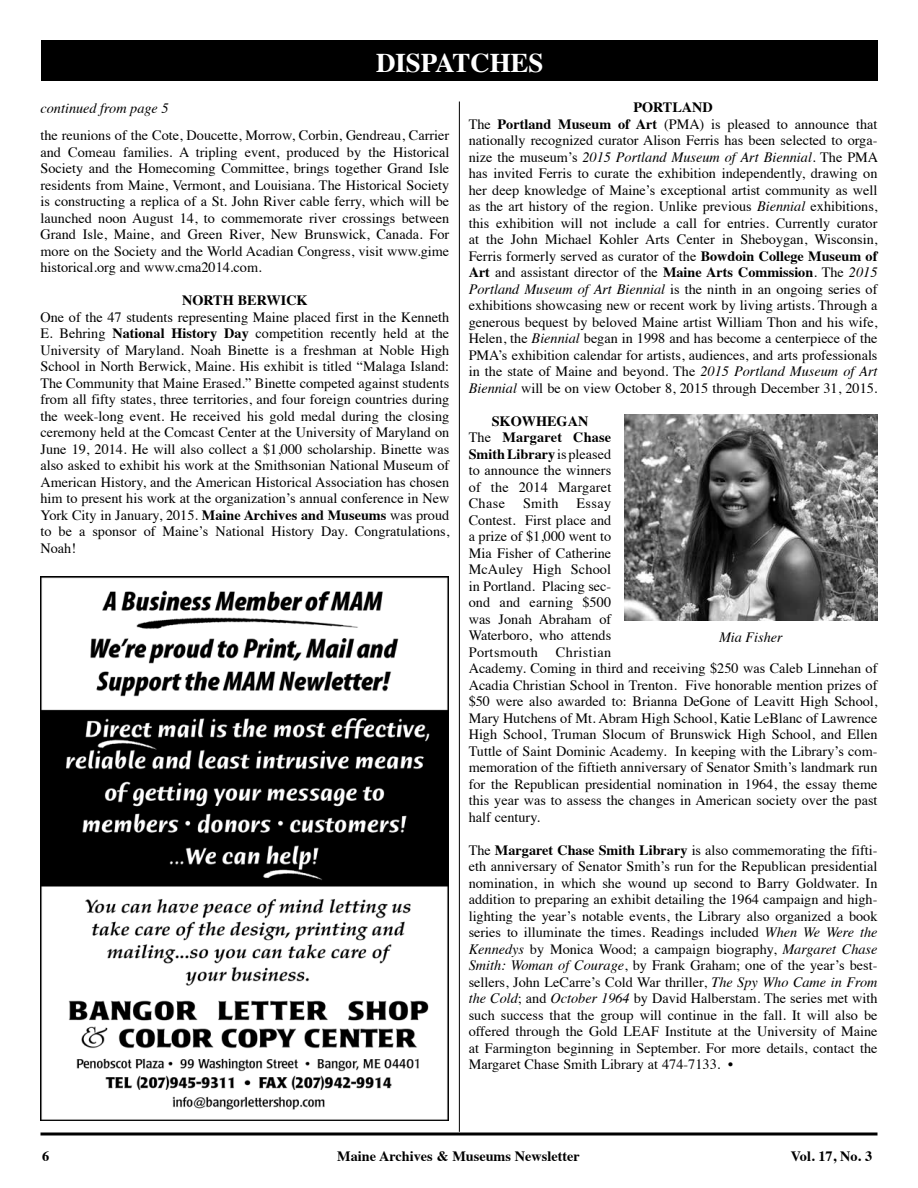
<style>
.page{position:relative;width:918px;height:1188px;background:#fff}
.page>*{position:absolute;margin:0;border:0;box-sizing:border-box;transform-origin:0 0}
.t1{font:700 27px "Times";letter-spacing:-.005em;color:#fff}
.t2{font:14.25px/16.5px "Times";color:#000;text-align:justify}
.t3{font:700 14.25px "Times";color:#000}
.t4{font:italic 14.25px "Times";color:#000}
.s1{font-weight:700}
.s2{font-style:italic}
</style>
<div class="page">
<svg style="left:40px;top:1132px;width:838px;height:4px;fill:#7f7f7f"></svg>
<div style="left:41px;top:40px;width:837px;height:41px;background:#000"></div>
<img style="left:40px;top:577px;width:408px;height:543px">
<img style="left:624px;top:415px;width:254px;height:206px">
<hr style="left:459px;top:102px;width:1px;height:1030px;background:#000">
<h1 class="t1" style="left:376px;top:37px;width:169px">DISPATCHES</h1>
<p class="t4" style="left:40px;top:96px;width:130px">continued from page 5</p>
<p class="t2" style="left:40px;top:126px;width:410px">the reunions of the Cote, Doucette, Morrow, Corbin, Gendreau, Carrier and Comeau families. A tripling event, produced by the Historical Society and the Homecoming Committee, brings together Grand Isle residents from Maine, Vermont, and Louisiana. The Historical Society is constructing a replica of a St. John River cable ferry, which will be launched noon August 14, to commemorate river crossings between Grand Isle, Maine, and Green River, New Brunswick, Canada. For more on the Society and the World Acadian Congress, visit www.gime historical.org and www.cma2014.com.</p>
<p class="t3" style="left:182px;top:287px;width:127px">NORTH BERWICK</p>
<p class="t2" style="left:40px;top:308px;width:410px">One of the 47 students representing Maine placed first in the Kenneth E. Behring <span class="s1">National History Day</span> competition recently held at the University of Maryland. Noah Binette is a freshman at Noble High School in North Berwick, Maine. His exhibit is titled “Malaga Island:<br>The Community that Maine Erased.” Binette competed against students from all fifty states, three territories, and four foreign countries during the week-long event. He received his gold medal during the closing ceremony held at the Comcast Center at the University of Maryland on June 19, 2014. He will also collect a $1,000 scholarship. Binette was also asked to exhibit his work at the Smithsonian National Museum of American History, and the American Historical Association has chosen him to present his work at the organization’s annual conference in New York City in January, 2015. <span class="s1">Maine Archives and Museums</span> was proud to be a sponsor of Maine’s National History Day. Congratulations, Noah!</p>
<p class="t2" style="left:469px;top:98px;width:411px;text-align:center"><span class="s1">PORTLAND<br></span>The <span class="s1">Portland Museum of Art</span> (PMA) is pleased to announce that nationally recognized curator Alison Ferris has been selected to orga&shy;nize the museum’s <span class="s2">2015 Portland Museum of Art Biennial</span>. The PMA has invited Ferris to curate the exhibition independently, drawing on her deep knowledge of Maine’s exceptional artist community as well as the art history of the region. Unlike previous <span class="s2">Biennial</span> exhibitions, this exhibition will not include a call for entries. Currently curator at the John Michael Kohler Arts Center in Sheboygan, Wisconsin, Ferris formerly served as curator of the <span class="s1">Bowdoin College Museum of Art</span> and assistant director of the <span class="s1">Maine Arts Commission</span>. The <span class="s2">2015<br>Portland Museum of Art Biennial</span> is the ninth in an ongoing series of exhibitions showcasing new or recent work by living artists. Through a generous bequest by beloved Maine artist William Thon and his wife, Helen, the <span class="s2">Biennial</span> began in 1998 and has become a centerpiece of the PMA’s exhibition calendar for artists, audiences, and arts professionals in the state of Maine and beyond. The <span class="s2">2015 Portland Museum of Art Biennial</span> will be on view October 8, 2015 through December 31, 2015.</p>
<p class="t2" style="left:469px;top:412px;width:144px;text-align:left;text-indent:23px"><span class="s1">SKOWHEGAN<br></span>The <span class="s1">Margaret Chase<br>Smith Library</span> is pleased to announce the winners of the 2014 Margaret<br>Chase</p>
<p class="t2" style="left:523px;top:494px;width:37px">Smith</p>
<p class="t2" style="left:469px;top:494px;width:144px;text-indent:108px">Essay Contest. First place and a prize of $1,000 went to Mia Fisher of Catherine McAuley High School in Portland. Placing sec&shy;ond and earning $500 was Jonah Abraham of Waterboro, who attends Portsmouth</p>
<p class="t4" style="left:719px;top:625px;width:65px">Mia Fisher</p>
<p class="t2" style="left:469px;top:643px;width:410px;text-align:left;text-indent:87px">Christian<br>Academy. Coming in third and receiving $250 was Caleb Linnehan of Acadia Christian School in Trenton. Five honorable mention prizes of $50 were also awarded to: Brianna DeGone of Leavitt High School, Mary Hutchens of Mt. Abram High School, Katie LeBlanc of Lawrence High School, Truman Slocum of Brunswick High School, and Ellen Tuttle of Saint Dominic Academy. In keeping with the Library’s com&shy;memoration of the fiftieth anniversary of Senator Smith’s landmark run for the Republican presidential nomination in 1964, the essay theme this year was to assess the changes in American society over the past half century.</p>
<p class="t2" style="left:469px;top:841px;width:410px">The <span class="s1">Margaret Chase Smith Library</span> is also commemorating the fifti&shy;eth anniversary of Senator Smith’s run for the Republican presidential nomination, in which she wound up second to Barry Goldwater. In addition to preparing an exhibit detailing the 1964 campaign and high&shy;lighting the year’s notable events, the Library also organized a book series to illuminate the times. Readings included <span class="s2">When We Were the Kennedys</span> by Monica Wood; a campaign biography, <span class="s2">Margaret Chase Smith: Woman of Courage</span>, by Frank Graham; one of the year’s best&shy;sellers, John LeCarre’s Cold War thriller, <span class="s2">The Spy Who Came in From the Cold</span>; and <span class="s2">October 1964</span> by David Halberstam. The series met with such success that the group will continue in the fall. It will also be offered through the Gold LEAF Institute at the University of Maine at Farmington beginning in September. For more details, contact the Margaret Chase Smith Library at 474-7133. •</p>
<p class="t3" style="left:42px;top:1142px;width:9px">6</p>
<p class="t3" style="left:337px;top:1142px;width:244px">Maine Archives &amp; Museums Newsletter</p>
<p class="t3" style="left:791px;top:1142px;width:83px">Vol. 17, No. 3</p>
</div>
